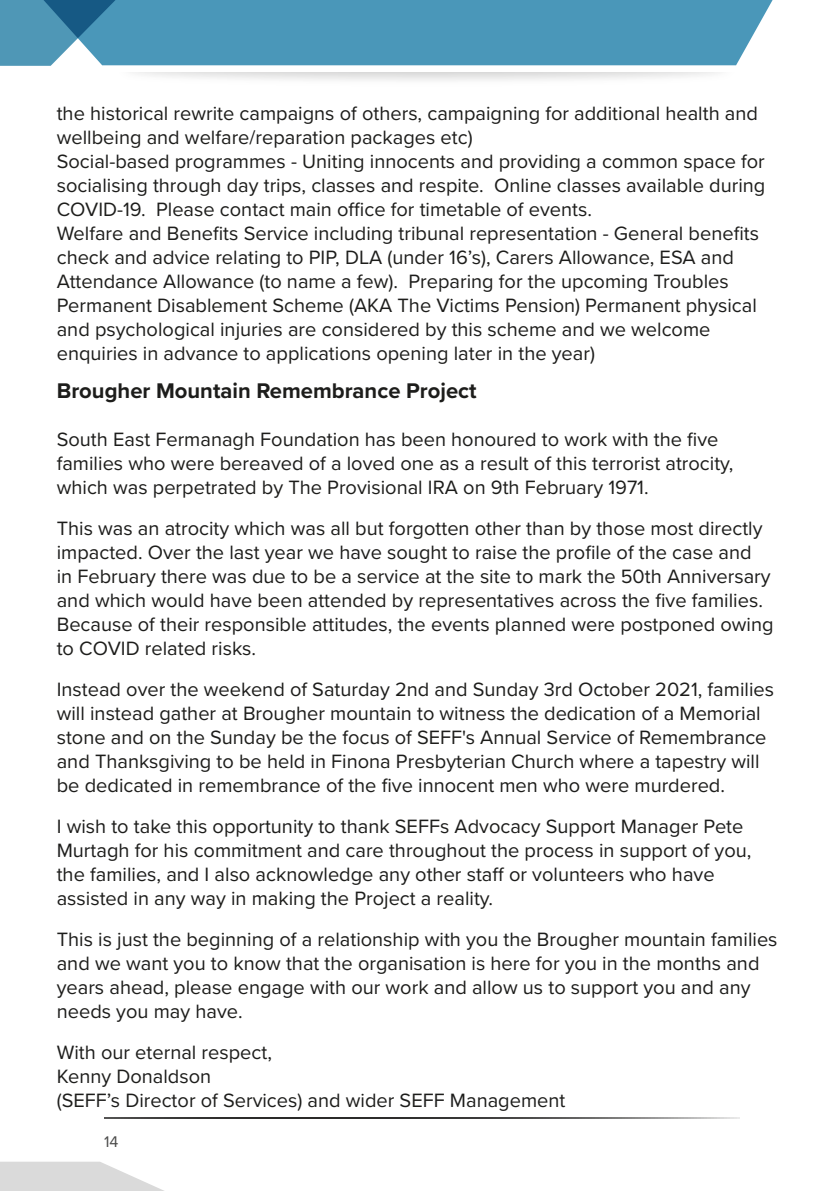
<style>
.page{position:relative;width:840px;height:1191px;background:#fff}
.page>*{position:absolute;margin:0;border:0;box-sizing:border-box;transform-origin:0 0}
.t1{font:700 22px "Proxima Nova";color:#1d1d1b}
.t2{font:20px/24px "Proxima Nova";color:#1d1d1b}
.t3{font:16px "Proxima Nova";color:#4a4a49}
</style>
<div class="page">
<svg style="left:0;top:1161px;width:164px;height:30px"></svg>
<div style="left:142px;top:0;width:631px;height:65px;background:#4a97b9"></div>
<svg style="left:0;top:0;width:142px;height:66px;background:#5396b5"></svg>
<svg style="left:104px;top:1117px;width:635px;height:1px"></svg>
<p class="t2" style="left:57px;top:101px;width:709px">the historical rewrite campaigns of others, campaigning for additional health and wellbeing and welfare/reparation packages etc)<br>Social-based programmes - Uniting innocents and providing a common space for socialising through day trips, classes and respite. Online classes available during COVID-19. Please contact main office for timetable of events.<br>Welfare and Benefits Service including tribunal representation - General benefits check and advice relating to PIP, DLA (under 16’s), Carers Allowance, ESA and Attendance Allowance (to name a few). Preparing for the upcoming Troubles Permanent Disablement Scheme (AKA The Victims Pension) Permanent physical and psychological injuries are considered by this scheme and we welcome enquiries in advance to applications opening later in the year)</p>
<p class="t1" style="left:57px;top:374px;width:421px">Brougher Mountain Remembrance Project</p>
<p class="t2" style="left:57px;top:427px;width:678px">South East Fermanagh Foundation has been honoured to work with the five families who were bereaved of a loved one as a result of this terrorist atrocity, which was perpetrated by The Provisional IRA on 9th February 1971.</p>
<p class="t2" style="left:57px;top:515px;width:718px">This was an atrocity which was all but forgotten other than by those most directly impacted. Over the last year we have sought to raise the profile of the case and<br>in February there was due to be a service at the site to mark the 50th Anniversary and which would have been attended by representatives across the five families.<br>Because of their responsible attitudes, the events planned were postponed owing to COVID related risks.</p>
<p class="t2" style="left:57px;top:676px;width:718px">Instead over the weekend of Saturday 2nd and Sunday 3rd October 2021, families will instead gather at Brougher mountain to witness the dedication of a Memorial stone and on the Sunday be the focus of SEFF's Annual Service of Remembrance and Thanksgiving to be held in Finona Presbyterian Church where a tapestry will be dedicated in remembrance of the five innocent men who were murdered.</p>
<p class="t2" style="left:57px;top:813px;width:695px">I wish to take this opportunity to thank SEFFs Advocacy Support Manager Pete Murtagh for his commitment and care throughout the process in support of you, the families, and I also acknowledge any other staff or volunteers who have assisted in any way in making the Project a reality.</p>
<p class="t2" style="left:57px;top:926px;width:722px">This is just the beginning of a relationship with you the Brougher mountain families and we want you to know that the organisation is here for you in the months and years ahead, please engage with our work and allow us to support you and any needs you may have.</p>
<p class="t2" style="left:57px;top:1039px;width:510px">With our eternal respect,<br>Kenny Donaldson<br>(SEFF’s Director of Services) and wider SEFF Management</p>
<p class="t3" style="left:104px;top:1129px;width:16px">14</p>
</div>
